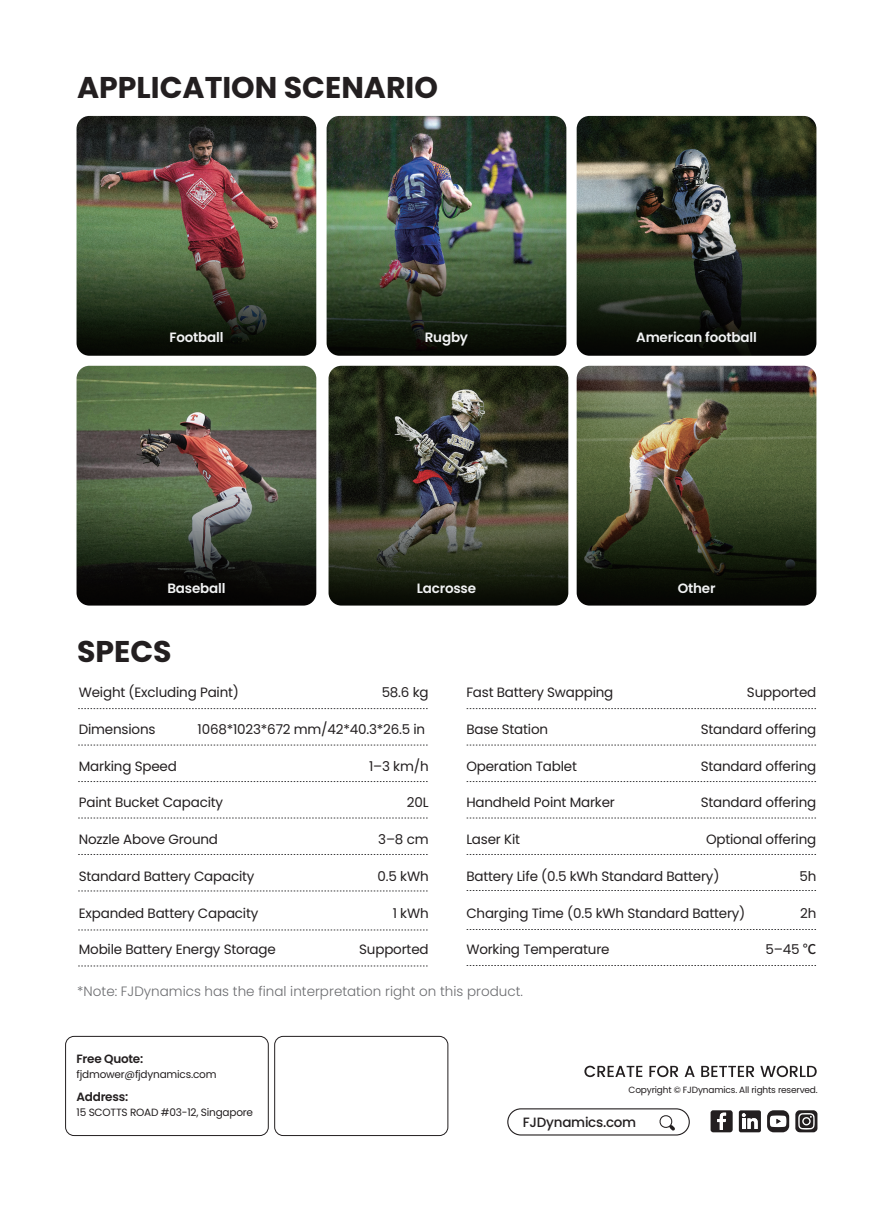
<style>
.page{position:relative;width:893px;height:1212px;background:#fff}
.page>*{position:absolute;margin:0;border:0;box-sizing:border-box;transform-origin:0 0}
.t1{font:700 30px "Poppins";color:#231f20}
.t2{font:13.5px "Poppins";letter-spacing:-.015em;color:#231f20}
.t3{font:300 13.5px "Poppins";color:#6c6d70}
.t4{font:600 13.5px "Poppins";letter-spacing:-.015em;color:#f2f3f4}
.t5{font:500 13.5px "Poppins";letter-spacing:-.02em;color:#231f20}
.t6{font:600 12px "Poppins";letter-spacing:-.02em;color:#231f20}
.t7{font:10.5px "Poppins";letter-spacing:-.02em;color:#231f20}
.t8{font:9px "Poppins";letter-spacing:-.02em;color:#231f20}
.s1{font-family:"Noto Sans Hans";font-weight:500}
</style>
<div class="page">
<img style="left:77px;top:116px;width:239px;height:240px">
<img style="left:327px;top:116px;width:239px;height:240px">
<img style="left:577px;top:116px;width:239px;height:240px">
<img style="left:77px;top:366px;width:239px;height:239px">
<img style="left:577px;top:366px;width:239px;height:239px">
<img style="left:329px;top:366px;width:239px;height:239px">
<svg style="left:584px;top:1066px;width:58px;height:11px"></svg>
<svg style="left:649px;top:1066px;width:29px;height:11px"></svg>
<svg style="left:685px;top:1066px;width:10px;height:11px"></svg>
<svg style="left:701px;top:1066px;width:53px;height:11px"></svg>
<svg style="left:760px;top:1066px;width:57px;height:11px"></svg>
<svg style="left:711px;top:1110px;width:22px;height:22px"></svg>
<svg style="left:739px;top:1110px;width:22px;height:22px"></svg>
<svg style="left:795px;top:1110px;width:22px;height:22px"></svg>
<div style="left:767px;top:1110px;width:22px;height:22px;background:#231f20;border-radius:7px"></div>
<svg style="left:770px;top:1115px;width:16px;height:12px"></svg>
<svg style="left:507px;top:1108px;width:183px;height:27px"></svg>
<svg style="left:78px;top:708px;width:350px;height:1px"></svg>
<svg style="left:78px;top:745px;width:350px;height:1px"></svg>
<svg style="left:78px;top:781px;width:350px;height:1px"></svg>
<svg style="left:78px;top:818px;width:350px;height:1px"></svg>
<svg style="left:78px;top:854px;width:350px;height:1px"></svg>
<svg style="left:78px;top:891px;width:350px;height:1px"></svg>
<svg style="left:78px;top:930px;width:350px;height:1px"></svg>
<svg style="left:78px;top:966px;width:350px;height:1px"></svg>
<svg style="left:467px;top:708px;width:349px;height:1px"></svg>
<svg style="left:467px;top:745px;width:349px;height:1px"></svg>
<svg style="left:467px;top:781px;width:349px;height:1px"></svg>
<svg style="left:467px;top:818px;width:349px;height:1px"></svg>
<svg style="left:467px;top:854px;width:349px;height:1px"></svg>
<svg style="left:467px;top:890px;width:349px;height:1px"></svg>
<svg style="left:467px;top:929px;width:349px;height:1px"></svg>
<svg style="left:467px;top:965px;width:349px;height:1px"></svg>
<div style="left:274px;top:1036px;width:174px;height:100px;border:1px solid #231f20;border-radius:9px"></div>
<div style="left:65px;top:1036px;width:204px;height:100px;border:1px solid #231f20;border-radius:9px"></div>
<h1 class="t1" style="left:77px;top:70px;width:362px">APPLICATION SCENARIO</h1>
<p class="t4" style="left:169px;top:330px;width:56px">Football</p>
<p class="t4" style="left:425px;top:330px;width:45px">Rugby</p>
<p class="t4" style="left:636px;top:330px;width:122px">American football</p>
<p class="t4" style="left:167px;top:580px;width:60px">Baseball</p>
<p class="t4" style="left:417px;top:580px;width:61px">Lacrosse</p>
<p class="t4" style="left:678px;top:580px;width:39px">Other</p>
<h1 class="t1" style="left:77px;top:634px;width:96px">SPECS</h1>
<p class="t2" style="left:79px;top:685px;width:162px">Weight (Excluding Paint)</p>
<p class="t2" style="left:79px;top:721px;width:78px">Dimensions</p>
<p class="t2" style="left:79px;top:758px;width:100px">Marking Speed</p>
<p class="t2" style="left:79px;top:795px;width:146px">Paint Bucket Capacity</p>
<p class="t2" style="left:79px;top:832px;width:141px">Nozzle Above Ground</p>
<p class="t2" style="left:79px;top:868px;width:177px">Standard Battery Capacity</p>
<p class="t2" style="left:79px;top:905px;width:181px">Expanded Battery Capacity</p>
<p class="t2" style="left:79px;top:942px;width:198px">Mobile Battery Energy Storage</p>
<p class="t2" style="left:382px;top:685px;width:48px">58.6 kg</p>
<p class="t2" style="left:198px;top:721px;width:229px">1068*1023*672 mm/42*40.3*26.5 in</p>
<p class="t2" style="left:369px;top:758px;width:61px">1–3 km/h</p>
<p class="t2" style="left:407px;top:795px;width:23px">20L</p>
<p class="t2" style="left:378px;top:831px;width:52px">3–8 cm</p>
<p class="t2" style="left:378px;top:868px;width:53px">0.5 kWh</p>
<p class="t2" style="left:393px;top:905px;width:37px">1 kWh</p>
<p class="t2" style="left:359px;top:942px;width:71px">Supported</p>
<p class="t2" style="left:466px;top:684px;width:149px">Fast Battery Swapping</p>
<p class="t2" style="left:466px;top:721px;width:83px">Base Station</p>
<p class="t2" style="left:466px;top:758px;width:112px">Operation Tablet</p>
<p class="t2" style="left:466px;top:795px;width:150px">Handheld Point Marker</p>
<p class="t2" style="left:466px;top:831px;width:55px">Laser Kit</p>
<p class="t2" style="left:466px;top:868px;width:255px">Battery Life (0.5 kWh Standard Battery)</p>
<p class="t2" style="left:466px;top:905px;width:281px">Charging Time (0.5 kWh Standard Battery)</p>
<p class="t2" style="left:466px;top:942px;width:145px">Working Temperature</p>
<p class="t2" style="left:747px;top:684px;width:71px">Supported</p>
<p class="t2" style="left:701px;top:721px;width:117px">Standard offering</p>
<p class="t2" style="left:701px;top:758px;width:117px">Standard offering</p>
<p class="t2" style="left:701px;top:795px;width:117px">Standard offering</p>
<p class="t2" style="left:706px;top:831px;width:112px">Optional offering</p>
<p class="t2" style="left:799px;top:868px;width:18px">5h</p>
<p class="t2" style="left:800px;top:905px;width:18px">2h</p>
<p class="t2" style="left:766px;top:942px;width:52px">5–45 <span class="s1">℃</span></p>
<p class="t3" style="left:77px;top:984px;width:447px">*Note: FJDynamics has the final interpretation right on this product.</p>
<p class="t6" style="left:77px;top:1052px;width:68px">Free Quote:</p>
<p class="t7" style="left:77px;top:1068px;width:141px">fjdmower@fjdynamics.com</p>
<p class="t6" style="left:77px;top:1089px;width:53px">Address:</p>
<p class="t7" style="left:77px;top:1106px;width:178px">15 SCOTTS ROAD #03-12, Singapore</p>
<p class="t8" style="left:629px;top:1085px;width:191px">Copyright © FJDynamics. All rights reserved.</p>
<p class="t5" style="left:523px;top:1114px;width:115px">FJDynamics.com</p>
</div>
